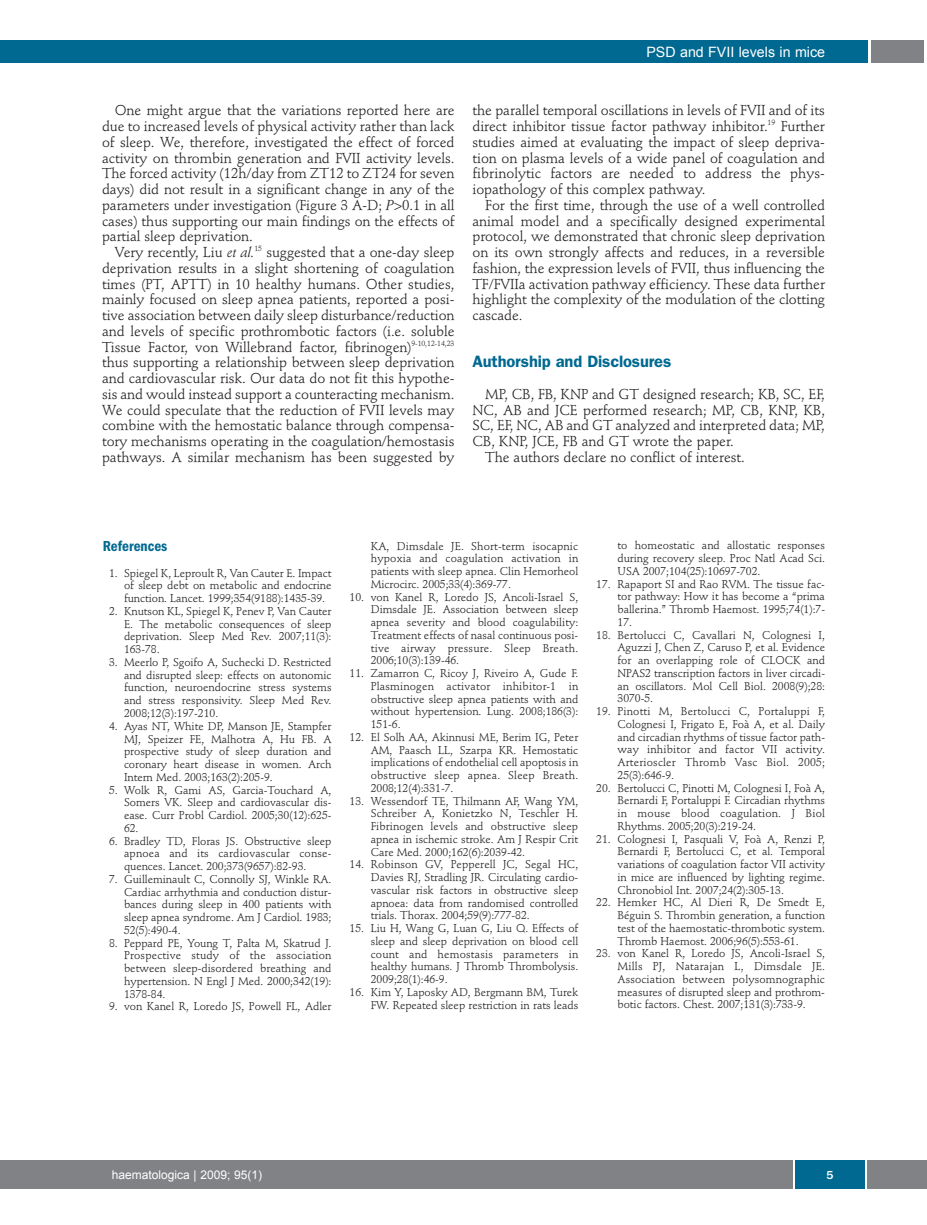
<style>
.page{position:relative;width:927px;height:1225px;background:#fff}
.page>*{position:absolute;margin:0;border:0;box-sizing:border-box;transform-origin:0 0}
.t1{font:600 16.5px "Franklin Gothic";letter-spacing:-.01em;color:#006991}
.t2{font:600 condensed 15px "Franklin Gothic";color:#006991}
.t3{font:14.25px/15.8px "Stempel Schneidler";letter-spacing:-.005em;color:#231f20;text-align:justify}
.t4{font:14.25px "Arial";color:#fff}
.t5{font:12px "Arial";color:#fff}
.t6{font:500 12px "Franklin Gothic";color:#fff}
.t7{font:11.25px/12.8px "Stempel Schneidler";letter-spacing:-.005em;color:#231f20;text-align:justify}
.s1{font-style:italic}
</style>
<div class="page">
<div style="left:871px;top:40px;width:52px;height:22px;background:#808285"></div>
<div style="left:0;top:40px;width:19px;height:22px;background:#006991"></div>
<div style="left:18px;top:40px;width:849px;height:22px;background:#006991"></div>
<div style="left:17px;top:1160px;width:910px;height:28px;background:#808285"></div>
<div style="left:0;top:1160px;width:18px;height:28px;background:#808285"></div>
<div style="left:795px;top:1160px;width:70px;height:28px;background:#006991"></div>
<hr style="left:793px;top:1160px;width:2px;height:28px;background:#fff">
<hr style="left:865px;top:1160px;width:2px;height:28px;background:#fff">
<p class="t4" style="left:646px;top:44px;width:180px">PSD and FVII levels in mice</p>
<p class="t3" style="left:102px;top:104px;width:354px;text-indent:13px">One might argue that the variations reported here are due to increased levels of physical activity rather than lack of sleep. We, therefore, investigated the effect of forced activity on thrombin generation and FVII activity levels.<br>The forced activity (12h/day from ZT12 to ZT24 for seven days) did not result in a significant change in any of the parameters under investigation (Figure 3 A-D; <span class="s1">P</span>&gt;0.1 in all cases) thus supporting our main findings on the effects of partial sleep deprivation.</p>
<p class="t3" style="left:102px;top:246px;width:354px;text-indent:13px">Very recently, Liu <span class="s1">et al.</span><sup>15</sup> suggested that a one-day sleep deprivation results in a slight shortening of coagulation times (PT, APTT) in 10 healthy humans. Other studies, mainly focused on sleep apnea patients, reported a posi&shy;tive association between daily sleep disturbance/reduction and levels of specific prothrombotic factors (i.e. soluble Tissue Factor, von Willebrand factor, fibrinogen)<sup>9-10,12-14,23 </sup>thus supporting a relationship between sleep deprivation and cardiovascular risk. Our data do not fit this hypothe&shy;sis and would instead support a counteracting mechanism.<br>We could speculate that the reduction of FVII levels may combine with the hemostatic balance through compensa&shy;tory mechanisms operating in the coagulation/hemostasis pathways. A similar mechanism has been suggested by</p>
<p class="t3" style="left:472px;top:104px;width:354px">the parallel temporal oscillations in levels of FVII and of its direct inhibitor tissue factor pathway inhibitor.<sup>19</sup> Further studies aimed at evaluating the impact of sleep depriva&shy;tion on plasma levels of a wide panel of coagulation and fibrinolytic factors are needed to address the phys&shy;iopathology of this complex pathway.</p>
<p class="t3" style="left:472px;top:198px;width:354px;text-indent:13px">For the first time, through the use of a well controlled animal model and a specifically designed experimental protocol, we demonstrated that chronic sleep deprivation on its own strongly affects and reduces, in a reversible fashion, the expression levels of FVII, thus influencing the TF/FVIIa activation pathway efficiency. These data further highlight the complexity of the modulation of the clotting cascade.</p>
<h1 class="t1" style="left:472px;top:356px;width:200px">Authorship and Disclosures</h1>
<p class="t3" style="left:485px;top:387px;width:341px">MP, CB, FB, KNP and GT designed research; KB, SC, EF,</p>
<p class="t3" style="left:472px;top:403px;width:354px">NC, AB and JCE performed research; MP, CB, KNP, KB,</p>
<p class="t3" style="left:472px;top:419px;width:354px">SC, EF, NC, AB and GT analyzed and interpreted data; MP,</p>
<p class="t3" style="left:472px;top:435px;width:263px">CB, KNP, JCE, FB and GT wrote the paper.</p>
<p class="t3" style="left:485px;top:450px;width:261px">The authors declare no conflict of interest.</p>
<h2 class="t2" style="left:103px;top:541px;width:66px">References</h2>
<p class="t7" style="left:124px;top:567px;width:209px;text-indent:-15px">1. Spiegel K, Leproult R, Van Cauter E. Impact of sleep debt on metabolic and endocrine function. Lancet. 1999;354(9188):1435-39.</p>
<p class="t7" style="left:124px;top:606px;width:209px;text-indent:-15px">2. Knutson KL, Spiegel K, Penev P, Van Cauter E. The metabolic consequences of sleep deprivation. Sleep Med Rev. 2007;11(3):<br>163-78.</p>
<p class="t7" style="left:124px;top:657px;width:209px;text-indent:-15px">3. Meerlo P, Sgoifo A, Suchecki D. Restricted and disrupted sleep: effects on autonomic function, neuroendocrine stress systems and stress responsivity. Sleep Med Rev.<br>2008;12(3):197-210.</p>
<p class="t7" style="left:124px;top:720px;width:209px;text-indent:-15px">4. Ayas NT, White DP, Manson JE, Stampfer MJ, Speizer FE, Malhotra A, Hu FB. A prospective study of sleep duration and coronary heart disease in women. Arch Intern Med. 2003;163(2):205-9.</p>
<p class="t7" style="left:124px;top:784px;width:209px;text-indent:-15px">5. Wolk R, Gami AS, Garcia-Touchard A, Somers VK. Sleep and cardiovascular dis&shy;ease. Curr Probl Cardiol. 2005;30(12):625- 62.</p>
<p class="t7" style="left:124px;top:835px;width:209px;text-indent:-15px">6. Bradley TD, Floras JS. Obstructive sleep apnoea and its cardiovascular conse&shy;quences. Lancet. 200;373(9657):82-93.</p>
<p class="t7" style="left:124px;top:873px;width:209px;text-indent:-15px">7. Guilleminault C, Connolly SJ, Winkle RA.<br>Cardiac arrhythmia and conduction distur&shy;bances during sleep in 400 patients with sleep apnea syndrome. Am J Cardiol. 1983; 52(5):490-4.</p>
<p class="t7" style="left:124px;top:937px;width:209px;text-indent:-15px">8. Peppard PE, Young T, Palta M, Skatrud J.<br>Prospective study of the association between sleep-disordered breathing and hypertension. N Engl J Med. 2000;342(19):<br>1378-84.</p>
<p class="t7" style="left:109px;top:1001px;width:224px">9. von Kanel R, Loredo JS, Powell FL, Adler</p>
<p class="t7" style="left:371px;top:540px;width:209px">KA, Dimsdale JE. Short-term isocapnic hypoxia and coagulation activation in patients with sleep apnea. Clin Hemorheol Microcirc. 2005;33(4):369-77.</p>
<p class="t7" style="left:371px;top:591px;width:209px;text-indent:-21px">10. von Kanel R, Loredo JS, Ancoli-Israel S, Dimsdale JE. Association between sleep apnea severity and blood coagulability:<br>Treatment effects of nasal continuous posi&shy;tive airway pressure. Sleep Breath.<br>2006;10(3):139-46.</p>
<p class="t7" style="left:371px;top:668px;width:209px;text-indent:-21px">11. Zamarron C, Ricoy J, Riveiro A, Gude F.<br>Plasminogen activator inhibitor-1 in obstructive sleep apnea patients with and without hypertension. Lung. 2008;186(3):<br>151-6.</p>
<p class="t7" style="left:371px;top:731px;width:209px;text-indent:-21px">12. El Solh AA, Akinnusi ME, Berim IG, Peter AM, Paasch LL, Szarpa KR. Hemostatic implications of endothelial cell apoptosis in obstructive sleep apnea. Sleep Breath.<br>2008;12(4):331-7.</p>
<p class="t7" style="left:371px;top:795px;width:209px;text-indent:-21px">13. Wessendorf TE, Thilmann AF, Wang YM, Schreiber A, Konietzko N, Teschler H.<br>Fibrinogen levels and obstructive sleep apnea in ischemic stroke. Am J Respir Crit Care Med. 2000;162(6):2039-42.</p>
<p class="t7" style="left:371px;top:859px;width:209px;text-indent:-21px">14. Robinson GV, Pepperell JC, Segal HC, Davies RJ, Stradling JR. Circulating cardio&shy;vascular risk factors in obstructive sleep apnoea: data from randomised controlled trials. Thorax. 2004;59(9):777-82.</p>
<p class="t7" style="left:371px;top:923px;width:209px;text-indent:-21px">15. Liu H, Wang G, Luan G, Liu Q. Effects of sleep and sleep deprivation on blood cell count and hemostasis parameters in healthy humans. J Thromb Thrombolysis.<br>2009;28(1):46-9.</p>
<p class="t7" style="left:350px;top:986px;width:230px;text-align:right">16. Kim Y, Laposky AD, Bergmann BM, Turek<br>FW. Repeated sleep restriction in rats leads</p>
<p class="t7" style="left:618px;top:540px;width:209px">to homeostatic and allostatic responses during recovery sleep. Proc Natl Acad Sci.<br>USA 2007;104(25):10697-702.</p>
<p class="t7" style="left:618px;top:578px;width:209px;text-indent:-21px">17. Rapaport SI and Rao RVM. The tissue fac&shy;tor pathway: How it has become a “prima ballerina.” Thromb Haemost. 1995;74(1):7- 17.</p>
<p class="t7" style="left:618px;top:629px;width:209px;text-indent:-21px">18. Bertolucci C, Cavallari N, Colognesi I, Aguzzi J, Chen Z, Caruso P, et al. Evidence for an overlapping role of CLOCK and NPAS2 transcription factors in liver circadi&shy;an oscillators. Mol Cell Biol. 2008(9);28:<br>3070-5.</p>
<p class="t7" style="left:618px;top:706px;width:209px;text-indent:-21px">19. Pinotti M, Bertolucci C, Portaluppi F, Colognesi I, Frigato E, Foà A, et al. Daily and circadian rhythms of tissue factor path&shy;way inhibitor and factor VII activity.<br>Arterioscler Thromb Vasc Biol. 2005; 25(3):646-9.</p>
<p class="t7" style="left:618px;top:782px;width:209px;text-indent:-21px">20. Bertolucci C, Pinotti M, Colognesi I, Foà A, Bernardi F, Portaluppi F. Circadian rhythms in mouse blood coagulation. J Biol Rhythms. 2005;20(3):219-24.</p>
<p class="t7" style="left:618px;top:833px;width:209px;text-indent:-21px">21. Colognesi I, Pasquali V, Foà A, Renzi P, Bernardi F, Bertolucci C, et al. Temporal variations of coagulation factor VII activity in mice are influenced by lighting regime.<br>Chronobiol Int. 2007;24(2):305-13.</p>
<p class="t7" style="left:618px;top:897px;width:209px;text-indent:-21px">22. Hemker HC, Al Dieri R, De Smedt E, Béguin S. Thrombin generation, a function test of the haemostatic-thrombotic system.<br>Thromb Haemost. 2006;96(5):553-61.</p>
<p class="t7" style="left:618px;top:948px;width:209px;text-indent:-21px">23. von Kanel R, Loredo JS, Ancoli-Israel S, Mills PJ, Natarajan L, Dimsdale JE.<br>Association between polysomnographic measures of disrupted sleep and prothrom&shy;botic factors. Chest. 2007;131(3):733-9.</p>
<p class="t5" style="left:112px;top:1168px;width:152px">haematologica | 2009; 95(1)</p>
<p class="t6" style="left:826px;top:1171px;width:9px">5</p>
</div>
